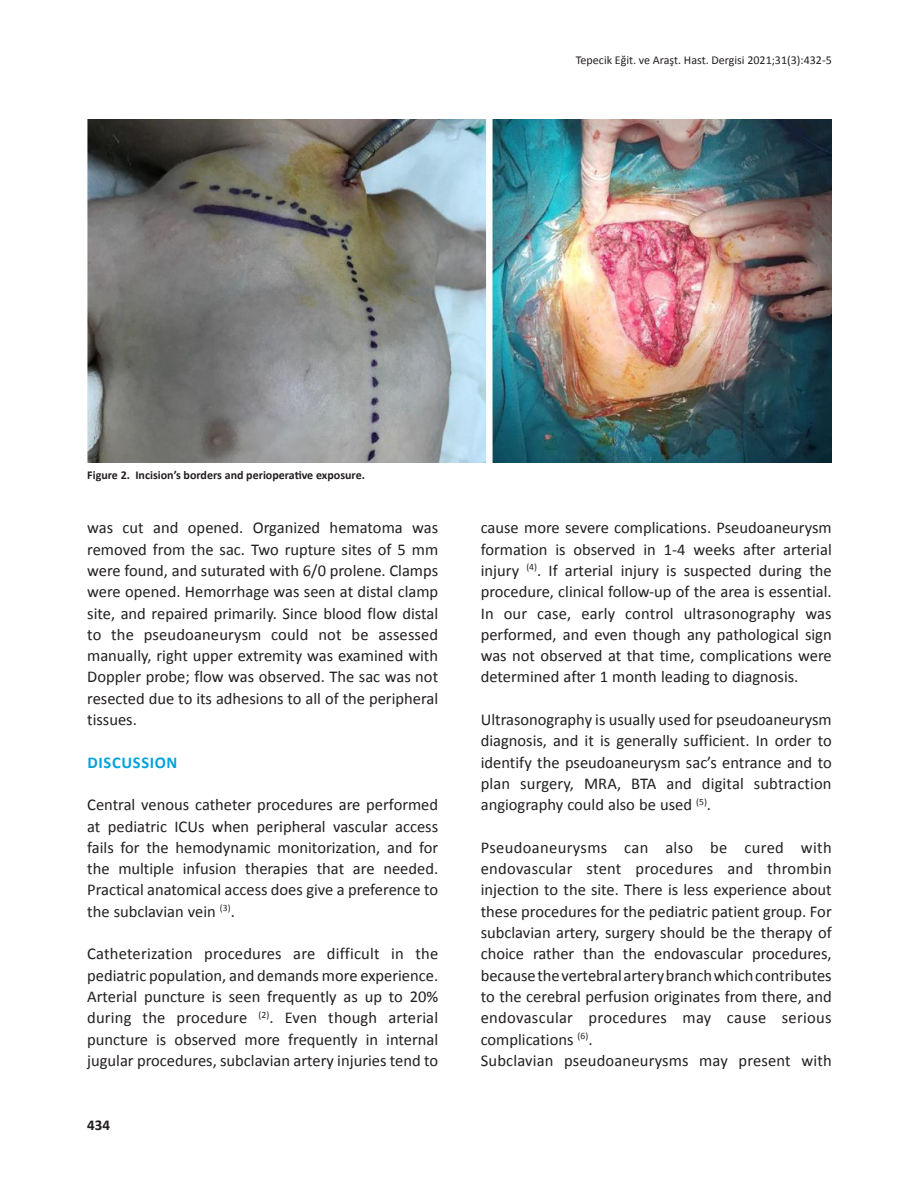
<style>
.page{position:relative;width:919px;height:1195px;background:#fff}
.page>*{position:absolute;margin:0;border:0;box-sizing:border-box;transform-origin:0 0}
.t1{font:16.5px/21.3px "Calibri";color:#231f20;text-align:justify}
.t2{font:700 16.5px "Calibri";letter-spacing:.04em;color:#00a4db}
.t3{font:700 15px "Calibri";color:#231f20}
.t4{font:700 12px "Calibri";color:#231f20}
.t5{font:12px "Calibri";color:#231f20}
</style>
<div class="page">
<img style="left:87px;top:119px;width:744px;height:344px">
<p class="t5" style="left:576px;top:53px;width:257px">Tepecik Eğit. ve Araşt. Hast. Dergisi 2021;31(3):432-5</p>
<p class="t4" style="left:87px;top:468px;width:279px">Figure 2. Incision’s borders and perioperative exposure.</p>
<p class="t1" style="left:87px;top:516px;width:352px">was cut and opened. Organized hematoma was removed from the sac. Two rupture sites of 5 mm were found, and suturated with 6/0 prolene. Clamps were opened. Hemorrhage was seen at distal clamp site, and repaired primarily. Since blood flow distal to the pseudoaneurysm could not be assessed manually, right upper extremity was examined with Doppler probe; flow was observed. The sac was not resected due to its adhesions to all of the peripheral tissues.</p>
<p class="t2" style="left:87px;top:752px;width:72px">Discussion</p>
<p class="t1" style="left:87px;top:793px;width:352px">Central venous catheter procedures are performed at pediatric ICUs when peripheral vascular access fails for the hemodynamic monitorization, and for the multiple infusion therapies that are needed.<br>Practical anatomical access does give a preference to the subclavian vein <sup>(3)</sup>.</p>
<p class="t1" style="left:87px;top:942px;width:352px">Catheterization procedures are difficult in the pediatric population, and demands more experience.<br>Arterial puncture is seen frequently as up to 20% during the procedure <sup>(2)</sup>. Even though arterial puncture is observed more frequently in internal jugular procedures, subclavian artery injuries tend to</p>
<p class="t3" style="left:87px;top:1115px;width:24px">434</p>
<p class="t1" style="left:480px;top:516px;width:352px">cause more severe complications. Pseudoaneurysm formation is observed in 1-4 weeks after arterial injury <sup>(4)</sup>. If arterial injury is suspected during the procedure, clinical follow-up of the area is essential.<br>In our case, early control ultrasonography was performed, and even though any pathological sign was not observed at that time, complications were determined after 1 month leading to diagnosis.</p>
<p class="t1" style="left:480px;top:708px;width:352px">Ultrasonography is usually used for pseudoaneurysm diagnosis, and it is generally sufficient. In order to identify the pseudoaneurysm sac’s entrance and to plan surgery, MRA, BTA and digital subtraction angiography could also be used <sup>(5)</sup>.</p>
<p class="t1" style="left:480px;top:836px;width:352px">Pseudoaneurysms can also be cured with endovascular stent procedures and thrombin injection to the site. There is less experience about these procedures for the pediatric patient group. For subclavian artery, surgery should be the therapy of choice rather than the endovascular procedures, because the vertebral artery branch which contributes to the cerebral perfusion originates from there, and endovascular procedures may cause serious complications <sup>(6)</sup>.</p>
<p class="t1" style="left:480px;top:1049px;width:352px">Subclavian pseudoaneurysms may present with</p>
</div>
